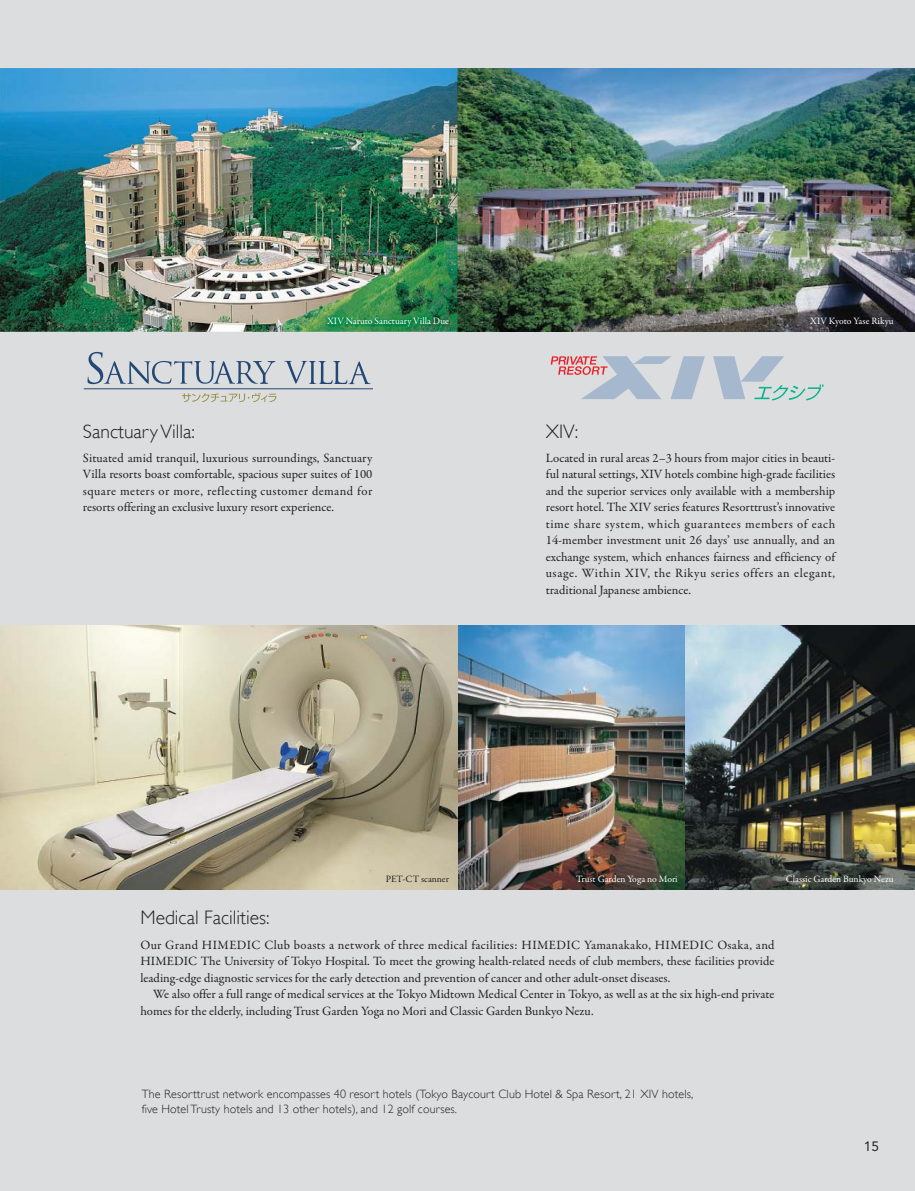
<style>
.page{position:relative;width:915px;height:1191px;background:#fff}
.page>*{position:absolute;margin:0;border:0;box-sizing:border-box;transform-origin:0 0}
.t1{font:300 19.5px "Gill Sans";color:#231f20}
.t2{font:13.5px "Avenir";color:#231f20}
.t3{font:12.75px/16.5px "Garamond Premr Pro";color:#231f20;text-align:justify}
.t4{font:300 12px/15px "Gill Sans";letter-spacing:.01em;color:#231f20}
.t5{font:9.75px "Garamond Premr Pro";color:#fff}
.t6{font:9.75px "Garamond Premr Pro";color:#231f20}
</style>
<div class="page">
<div style="left:0;top:889px;width:914px;height:302px;background:#dcddde"></div>
<div style="left:0;top:332px;width:914px;height:330px;background:#dcddde"></div>
<div style="left:0;top:0;width:914px;height:306px;background:#dcddde"></div>
<img style="left:0;top:68px;width:914px;height:264px">
<img style="left:0;top:625px;width:914px;height:264px">
<img style="left:324px;top:315px;width:125px;height:13px">
<svg style="left:284px;top:361px;width:86px;height:23px"></svg>
<svg style="left:87px;top:352px;width:188px;height:32px"></svg>
<hr style="left:84px;top:388px;width:288px;height:1px;background:#244875">
<svg style="left:182px;top:393px;width:94px;height:9px"></svg>
<svg style="left:550px;top:356px;width:154px;height:43px"></svg>
<svg style="left:713px;top:356px;width:110px;height:44px"></svg>
<p class="t5" style="left:327px;top:317px;width:123px">XIV Naruto Sanctuary Villa Due</p>
<h1 class="t1" style="left:83px;top:420px;width:113px">Sanctuary Villa:</h1>
<p class="t3" style="left:83px;top:450px;width:291px">Situated amid tranquil, luxurious surroundings, Sanctuary Villa resorts boast comfortable, spacious super suites of 100 square meters or more, reflecting customer demand for resorts offering an exclusive luxury resort experience.</p>
<p class="t5" style="left:810px;top:317px;width:85px">XIV Kyoto Yase Rikyu</p>
<h1 class="t1" style="left:545px;top:420px;width:34px">XIV:</h1>
<p class="t3" style="left:545px;top:450px;width:291px">Located in rural areas 2–3 hours from major cities in beauti&shy;ful natural settings, XIV hotels combine high-grade facilities and the superior services only available with a membership resort hotel. The XIV series features Resorttrust’s innovative time share system, which guarantees members of each 14-member investment unit 26 days’ use annually, and an exchange system, which enhances fairness and efficiency of usage. Within XIV, the Rikyu series offers an elegant, traditional Japanese ambience.</p>
<p class="t6" style="left:385px;top:875px;width:65px">PET-CT scanner</p>
<p class="t5" style="left:576px;top:875px;width:103px">Trust Garden Yoga no Mori</p>
<p class="t5" style="left:785px;top:875px;width:109px">Classic Garden Bunkyo Nezu</p>
<h1 class="t1" style="left:140px;top:907px;width:130px">Medical Facilities:</h1>
<p class="t3" style="left:140px;top:937px;width:635px">Our Grand HIMEDIC Club boasts a network of three medical facilities: HIMEDIC Yamanakako, HIMEDIC Osaka, and HIMEDIC The University of Tokyo Hospital. To meet the growing health-related needs of club members, these facilities provide leading-edge diagnostic services for the early detection and prevention of cancer and other adult-onset diseases.</p>
<p class="t3" style="left:140px;top:987px;width:635px;text-indent:13px">We also offer a full range of medical services at the Tokyo Midtown Medical Center in Tokyo, as well as at the six high-end private homes for the elderly, including Trust Garden Yoga no Mori and Classic Garden Bunkyo Nezu.</p>
<p class="t4" style="left:142px;top:1086px;width:552px">The Resorttrust network encompasses 40 resort hotels (Tokyo Baycourt Club Hotel &amp; Spa Resort, 21 XIV hotels, five Hotel Trusty hotels and 13 other hotels), and 12 golf courses.</p>
<p class="t2" style="left:863px;top:1141px;width:17px">15</p>
</div>
